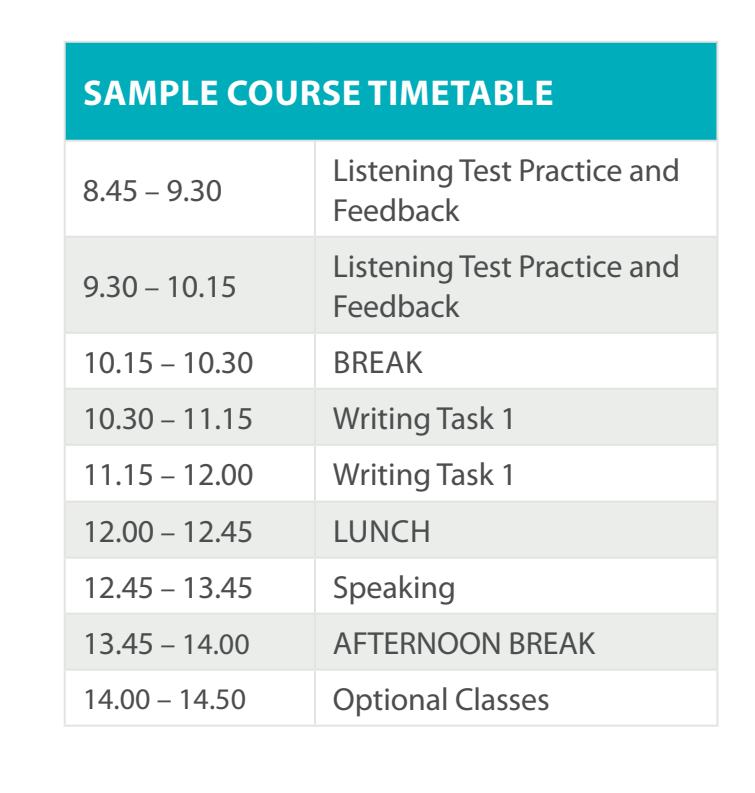
<style>
.page{position:relative;width:755px;height:793px;background:#fff}
.page>*{position:absolute;margin:0;border:0;box-sizing:border-box;transform-origin:0 0}
.t1{font:700 36px "Myriad Pro";letter-spacing:.02em;color:#fff}
.t2{font:32px/40px "Myriad Pro";letter-spacing:-.005em;color:#4d4d4f}
.t3{font:30px "Myriad Pro";color:#4d4d4f}
.s1{font-size:30px}
.s2{font-size:32px}
</style>
<div class="page">
<div style="left:65px;top:42px;width:652px;height:99px;background:#00adbb"></div>
<svg style="left:66px;top:238px;width:650px;height:431px;fill:#ebedea"></svg>
<hr style="left:716px;top:43px;width:2px;height:97px;background:#e3e4e2">
<hr style="left:64px;top:41px;width:251px;height:2px;background:#e3e4e2">
<hr style="left:64px;top:43px;width:2px;height:97px;background:#e3e4e2">
<hr style="left:315px;top:41px;width:403px;height:2px;background:#e3e4e2">
<hr style="left:64px;top:140px;width:251px;height:2px;background:#e3e4e2">
<hr style="left:64px;top:142px;width:2px;height:94px;background:#e3e4e2">
<hr style="left:315px;top:140px;width:403px;height:2px;background:#e3e4e2">
<hr style="left:314px;top:142px;width:2px;height:94px;background:#e3e4e2">
<hr style="left:716px;top:142px;width:2px;height:94px;background:#e3e4e2">
<hr style="left:64px;top:236px;width:251px;height:2px;background:#e3e4e2">
<hr style="left:64px;top:238px;width:2px;height:94px;background:#e3e4e2">
<hr style="left:315px;top:236px;width:403px;height:2px;background:#e3e4e2">
<hr style="left:314px;top:238px;width:2px;height:94px;background:#e3e4e2">
<hr style="left:716px;top:238px;width:2px;height:94px;background:#e3e4e2">
<hr style="left:64px;top:332px;width:251px;height:2px;background:#e3e4e2">
<hr style="left:64px;top:334px;width:2px;height:54px;background:#e3e4e2">
<hr style="left:315px;top:332px;width:403px;height:2px;background:#e3e4e2">
<hr style="left:314px;top:334px;width:2px;height:54px;background:#e3e4e2">
<hr style="left:716px;top:334px;width:2px;height:54px;background:#e3e4e2">
<hr style="left:64px;top:388px;width:251px;height:2px;background:#e3e4e2">
<hr style="left:64px;top:390px;width:2px;height:54px;background:#e3e4e2">
<hr style="left:315px;top:388px;width:403px;height:2px;background:#e3e4e2">
<hr style="left:314px;top:390px;width:2px;height:54px;background:#e3e4e2">
<hr style="left:716px;top:390px;width:2px;height:54px;background:#e3e4e2">
<hr style="left:64px;top:444px;width:251px;height:2px;background:#e3e4e2">
<hr style="left:64px;top:446px;width:2px;height:55px;background:#e3e4e2">
<hr style="left:315px;top:444px;width:403px;height:2px;background:#e3e4e2">
<hr style="left:314px;top:446px;width:2px;height:55px;background:#e3e4e2">
<hr style="left:716px;top:446px;width:2px;height:55px;background:#e3e4e2">
<hr style="left:64px;top:501px;width:251px;height:2px;background:#e3e4e2">
<hr style="left:64px;top:503px;width:2px;height:54px;background:#e3e4e2">
<hr style="left:315px;top:501px;width:403px;height:2px;background:#e3e4e2">
<hr style="left:314px;top:503px;width:2px;height:54px;background:#e3e4e2">
<hr style="left:716px;top:503px;width:2px;height:54px;background:#e3e4e2">
<hr style="left:64px;top:557px;width:251px;height:2px;background:#e3e4e2">
<hr style="left:64px;top:559px;width:2px;height:54px;background:#e3e4e2">
<hr style="left:315px;top:557px;width:403px;height:2px;background:#e3e4e2">
<hr style="left:314px;top:559px;width:2px;height:54px;background:#e3e4e2">
<hr style="left:716px;top:559px;width:2px;height:54px;background:#e3e4e2">
<hr style="left:64px;top:613px;width:251px;height:2px;background:#e3e4e2">
<hr style="left:64px;top:615px;width:2px;height:54px;background:#e3e4e2">
<hr style="left:315px;top:613px;width:403px;height:2px;background:#e3e4e2">
<hr style="left:314px;top:615px;width:2px;height:54px;background:#e3e4e2">
<hr style="left:716px;top:615px;width:2px;height:54px;background:#e3e4e2">
<hr style="left:64px;top:669px;width:251px;height:2px;background:#e3e4e2">
<hr style="left:64px;top:671px;width:2px;height:54px;background:#e3e4e2">
<hr style="left:315px;top:669px;width:403px;height:2px;background:#e3e4e2">
<hr style="left:314px;top:671px;width:2px;height:54px;background:#e3e4e2">
<hr style="left:716px;top:671px;width:2px;height:54px;background:#e3e4e2">
<hr style="left:64px;top:725px;width:251px;height:2px;background:#e3e4e2">
<hr style="left:315px;top:725px;width:403px;height:2px;background:#e3e4e2">
<img style="left:341px;top:712px;width:378px;height:14px">
<p class="t1" style="left:83px;top:69px;width:472px">SAMPLE COURSE TIMETABLE</p>
<p class="t2" style="left:83px;top:169px;width:141px">8.45 <span class="s1">–</span> 9.30</p>
<p class="t2" style="left:83px;top:265px;width:156px">9.30 <span class="s1">–</span> 10.15</p>
<p class="t2" style="left:333px;top:149px;width:348px">Listening Test Practice and<br>Feedback</p>
<p class="t2" style="left:333px;top:245px;width:348px">Listening Test Practice and<br>Feedback</p>
<p class="t2" style="left:83px;top:341px;width:172px">10.15 <span class="s1">–</span> 10.30</p>
<p class="t2" style="left:333px;top:341px;width:91px">BREAK</p>
<p class="t2" style="left:83px;top:397px;width:172px">10.30 <span class="s1">–</span> 11.15</p>
<p class="t2" style="left:333px;top:397px;width:185px">Writing Task 1</p>
<p class="t2" style="left:83px;top:454px;width:172px">11.15 <span class="s1">–</span> 12.00</p>
<p class="t2" style="left:333px;top:454px;width:185px">Writing Task 1</p>
<p class="t2" style="left:83px;top:510px;width:172px">12.00 <span class="s1">–</span> 12.45</p>
<p class="t2" style="left:333px;top:510px;width:99px">LUNCH</p>
<p class="t2" style="left:83px;top:566px;width:172px">12.45 <span class="s1">–</span> 13.45</p>
<p class="t2" style="left:333px;top:566px;width:125px">Speaking</p>
<p class="t3" style="left:83px;top:625px;width:169px"><span class="s2">13.45</span> – 14.00</p>
<p class="t2" style="left:333px;top:622px;width:264px">AFTERNOON BREAK</p>
<p class="t3" style="left:83px;top:680px;width:165px">14.00 – 14.50</p>
<p class="t2" style="left:333px;top:678px;width:218px">Optional Classes</p>
</div>
